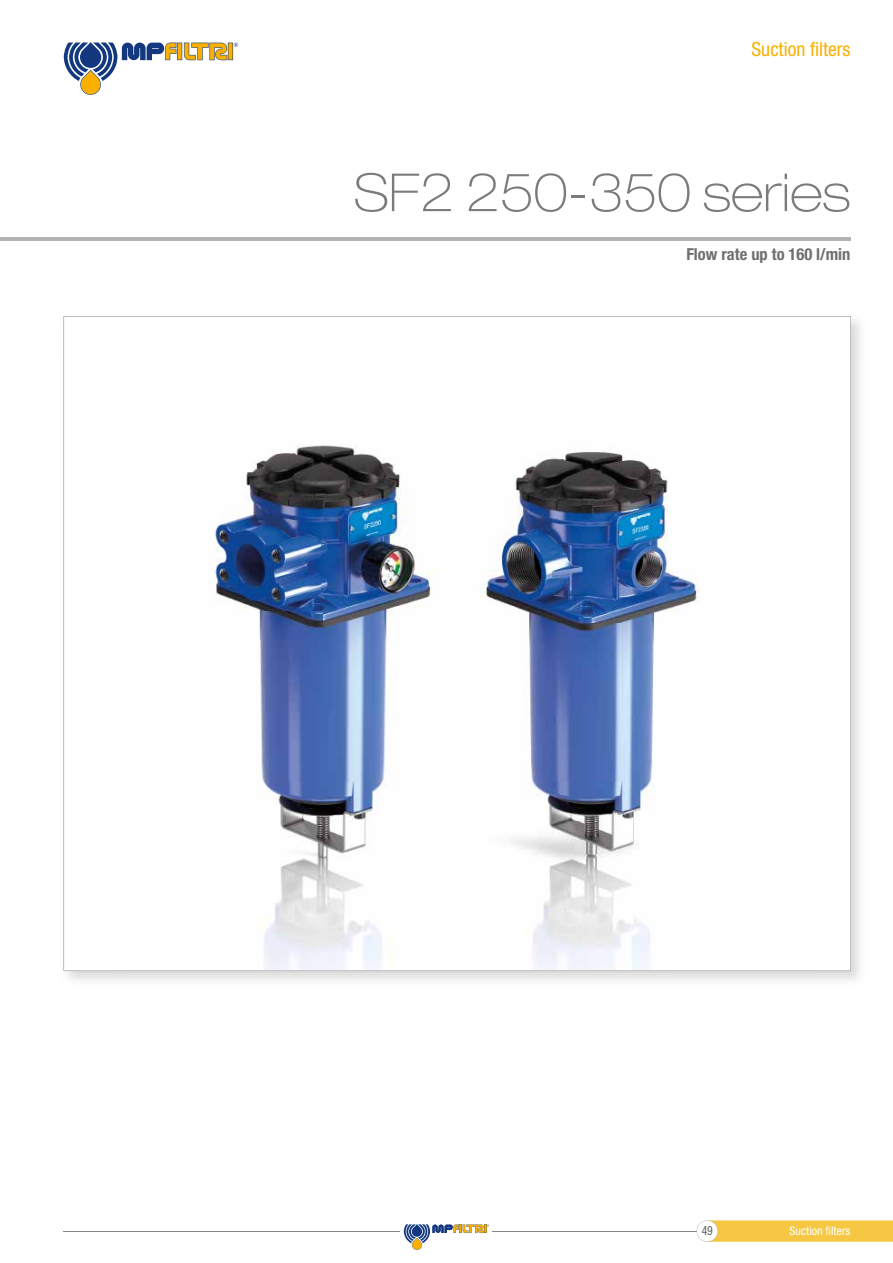
<style>
.page{position:relative;width:893px;height:1263px;background:#fff}
.page>*{position:absolute;margin:0;border:0;box-sizing:border-box;transform-origin:0 0}
.t1{font:100 expanded 52.5px "Helvetica Neue LT Std";color:#7c7b7b}
.t2{font:condensed 19.5px "Helvetica Neue LT Std";color:#f9b000}
.t3{font:700 condensed 16.5px "Helvetica Neue LT Std";color:#706f6f}
.t4{font:condensed 12.75px "Helvetica Neue LT Std";color:#646363;scale:.92 1}
.t5{font:condensed 12px "Helvetica Neue LT Std";color:#fff}
</style>
<div class="page">
<img style="left:814px;top:363px;width:46px;height:617px">
<svg style="left:64px;top:316px;width:786px;height:655px"></svg>
<svg style="left:64px;top:42px;width:174px;height:53px"></svg>
<hr style="left:0;top:238px;width:850px;height:3px;background:#b3b2b2">
<img style="left:130px;top:408px;width:336px;height:562px">
<img style="left:467px;top:426px;width:356px;height:544px">
<hr style="left:64px;top:1231px;width:641px;height:1px;background:#878787">
<svg style="left:697px;top:1220px;width:196px;height:22px;background:#f5cd59"></svg>
<svg style="left:404px;top:1224px;width:85px;height:26px"></svg>
<p class="t2" style="left:751px;top:38px;width:100px">Suction filters</p>
<h1 class="t1" style="left:354px;top:161px;width:498px">SF2 250-350 series</h1>
<p class="t3" style="left:686px;top:244px;width:166px">Flow rate up to 160 l/min</p>
<p class="t4" style="left:702px;top:1223px;width:14px">49</p>
<p class="t5" style="left:790px;top:1223px;width:62px">Suction filters</p>
</div>
